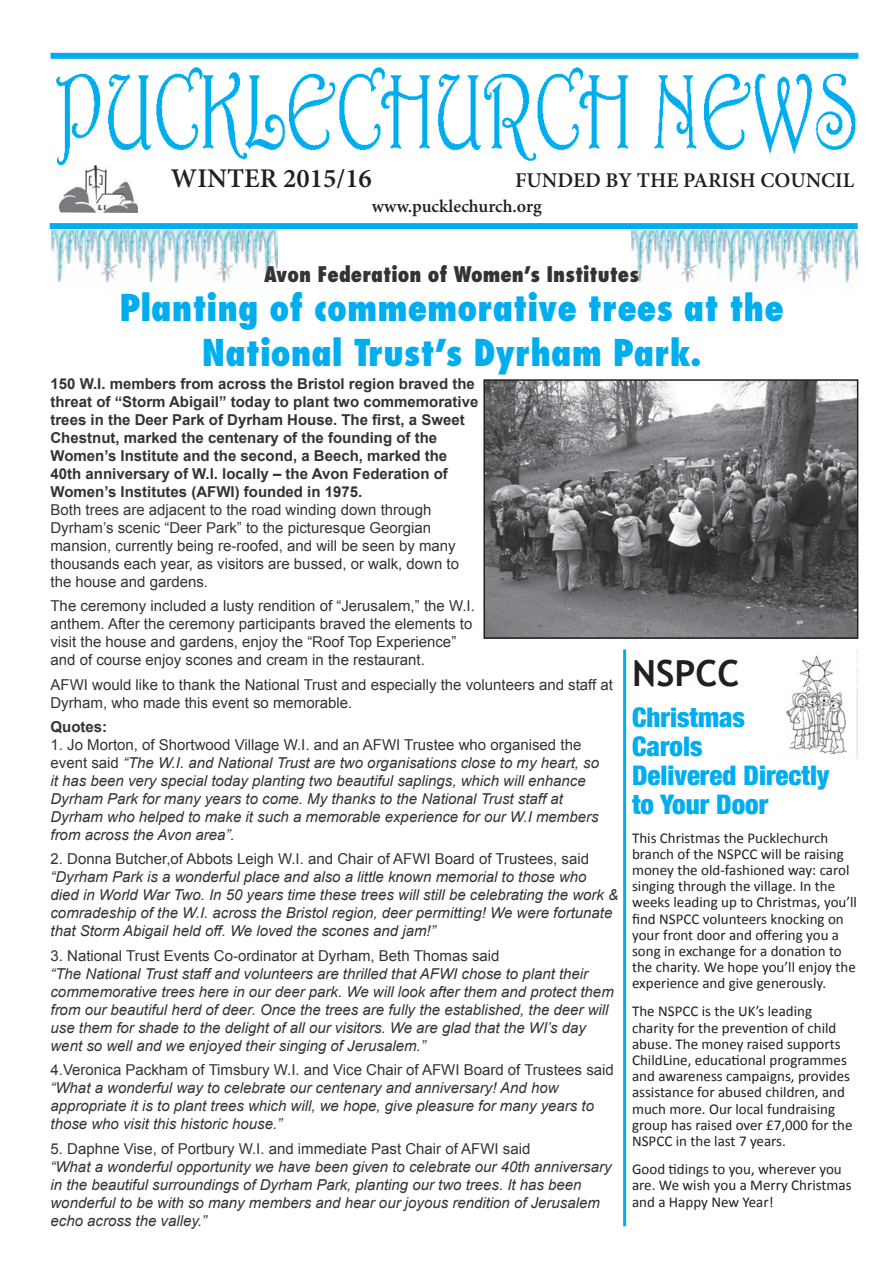
<style>
.page{position:relative;width:893px;height:1263px;background:#fff}
.page>*{position:absolute;margin:0;border:0;box-sizing:border-box;transform-origin:0 0}
.t1{font:800 condensed 36px/45px "Futura";color:#00aeef;text-align:center}
.t2{font:700 36px "Trebuchet MS";color:#231f20}
.t3{font:900 condensed 27px/29.1px "Helvetica Neue";color:#00aeef}
.t4{font:600 27px "Minion Pro";color:#231f20}
.t5{font:800 condensed 21px "Futura";color:#333}
.t6{font:600 21px "Minion Pro";color:#231f20}
.t7{font:600 18px "Minion Pro";letter-spacing:-.005em;color:#231f20}
.t8{font:italic 15px/18px "Arial";color:#333}
.t9{font:15px/18px "Arial";color:#333}
.t10{font:15px/16.2px "Calibri";color:#231f20}
.t11{font:700 15px/18px "Arial";color:#333}
.s1{font-style:normal}
</style>
<div class="page">
<div style="left:50px;top:53px;width:808px;height:6px;background:#00aeef"></div>
<div style="left:50px;top:223px;width:808px;height:6px;background:#00aeef"></div>
<img style="left:56px;top:67px;width:800px;height:98px">
<img style="left:59px;top:165px;width:79px;height:47px">
<img style="left:486px;top:382px;width:369px;height:254px">
<div style="left:483px;top:379px;width:375px;height:260px;border:2px solid #231f20"></div>
<hr style="left:623px;top:649px;width:3px;height:577px;background:#00aeef">
<img style="left:631px;top:229px;width:227px;height:54px">
<img style="left:786px;top:649px;width:72px;height:110px">
<img style="left:51px;top:229px;width:227px;height:54px">
<h2 class="t4" style="left:171px;top:160px;width:202px">WINTER 2015/16</h2>
<h3 class="t6" style="left:515px;top:166px;width:341px">FUNDED BY THE PARISH COUNCIL</h3>
<p class="t7" style="left:372px;top:194px;width:171px">www.pucklechurch.org</p>
<h3 class="t5" style="left:264px;top:261px;width:376px">Avon Federation of Women’s Institutes</h3>
<h1 class="t1" style="left:119px;top:285px;width:666px">Planting of commemorative trees at the<br>National Trust’s Dyrham Park.</h1>
<p class="t11" style="left:50px;top:375px;width:429px">150 W.I. members from across the Bristol region braved the threat of “Storm Abigail” today to plant two commemorative trees in the Deer Park of Dyrham House. The first, a Sweet Chestnut, marked the centenary of the founding of the Women’s Institute and the second, a Beech, marked the 40th anniversary of W.I. locally – the Avon Federation of Women’s Institutes (AFWI) founded in 1975.</p>
<p class="t9" style="left:50px;top:501px;width:410px">Both trees are adjacent to the road winding down through Dyrham’s scenic “Deer Park” to the picturesque Georgian mansion, currently being re-roofed, and will be seen by many thousands each year, as visitors are bussed, or walk, down to the house and gardens.</p>
<p class="t9" style="left:50px;top:597px;width:426px">The ceremony included a lusty rendition of “Jerusalem,” the W.I. anthem. After the ceremony participants braved the elements to visit the house and gardens, enjoy the “Roof Top Experience” and of course enjoy scones and cream in the restaurant.</p>
<p class="t9" style="left:50px;top:675px;width:564px">AFWI would like to thank the National Trust and especially the volunteers and staff at<br>Dyrham, who made this event so memorable.</p>
<p class="t11" style="left:50px;top:718px;width:58px">Quotes:</p>
<p class="t8" style="left:50px;top:736px;width:550px"><span class="s1">1. Jo Morton, of Shortwood Village W.I. and an AFWI Trustee who organised the event said</span> “The W.I. and National Trust are two organisations close to my heart, so it has been very special today planting two beautiful saplings, which will enhance Dyrham Park for many years to come. My thanks to the National Trust staff at Dyrham who helped to make it such a memorable experience for our W.I members from across the Avon area”.</p>
<p class="t9" style="left:50px;top:850px;width:540px">2. Donna Butcher,of Abbots Leigh W.I. and Chair of AFWI Board of Trustees, said</p>
<p class="t8" style="left:50px;top:868px;width:569px">“Dyrham Park is a wonderful place and also a little known memorial to those who died in World War Two. In 50 years time these trees will still be celebrating the work &amp; comradeship of the W.I. across the Bristol region, deer permitting! We were fortunate that Storm Abigail held off. We loved the scones and jam!”</p>
<p class="t9" style="left:50px;top:947px;width:451px">3. National Trust Events Co-ordinator at Dyrham, Beth Thomas said</p>
<p class="t8" style="left:50px;top:965px;width:565px">“The National Trust staff and volunteers are thrilled that AFWI chose to plant their commemorative trees here in our deer park. We will look after them and protect them from our beautiful herd of deer. Once the trees are fully the established, the deer will use them for shade to the delight of all our visitors. We are glad that the WI’s day went so well and we enjoyed their singing of Jerusalem.”</p>
<p class="t9" style="left:50px;top:1061px;width:565px">4.Veronica Packham of Timsbury W.I. and Vice Chair of AFWI Board of Trustees said</p>
<p class="t8" style="left:50px;top:1079px;width:545px">“What a wonderful way to celebrate our centenary and anniversary! And how appropriate it is to plant trees which will, we hope, give pleasure for many years to those who visit this historic house.”</p>
<p class="t9" style="left:50px;top:1139px;width:481px">5. Daphne Vise, of Portbury W.I. and immediate Past Chair of AFWI said</p>
<p class="t8" style="left:50px;top:1157px;width:563px">“What a wonderful opportunity we have been given to celebrate our 40th anniversary in the beautiful surroundings of Dyrham Park, planting our two trees. It has been wonderful to be with so many members and hear our joyous rendition of Jerusalem echo across the valley.”</p>
<h1 class="t2" style="left:632px;top:650px;width:109px">NSPCC</h1>
<h2 class="t3" style="left:632px;top:701px;width:199px">Christmas<br>Carols<br>Delivered Directly to Your Door</h2>
<p class="t10" style="left:632px;top:829px;width:226px">This Christmas the Pucklechurch branch of the NSPCC will be raising money the old-fashioned way: carol singing through the village. In the weeks leading up to Christmas, you’ll find NSPCC volunteers knocking on your front door and offering you a song in exchange for a donation to the charity. We hope you’ll enjoy the experience and give generously.</p>
<p class="t10" style="left:632px;top:1003px;width:222px">The NSPCC is the UK’s leading charity for the prevention of child abuse. The money raised supports ChildLine, educational programmes and awareness campaigns, provides assistance for abused children, and much more. Our local fundraising group has raised over £7,000 for the NSPCC in the last 7 years.</p>
<p class="t10" style="left:632px;top:1161px;width:221px">Good tidings to you, wherever you are. We wish you a Merry Christmas and a Happy New Year!</p>
</div>
